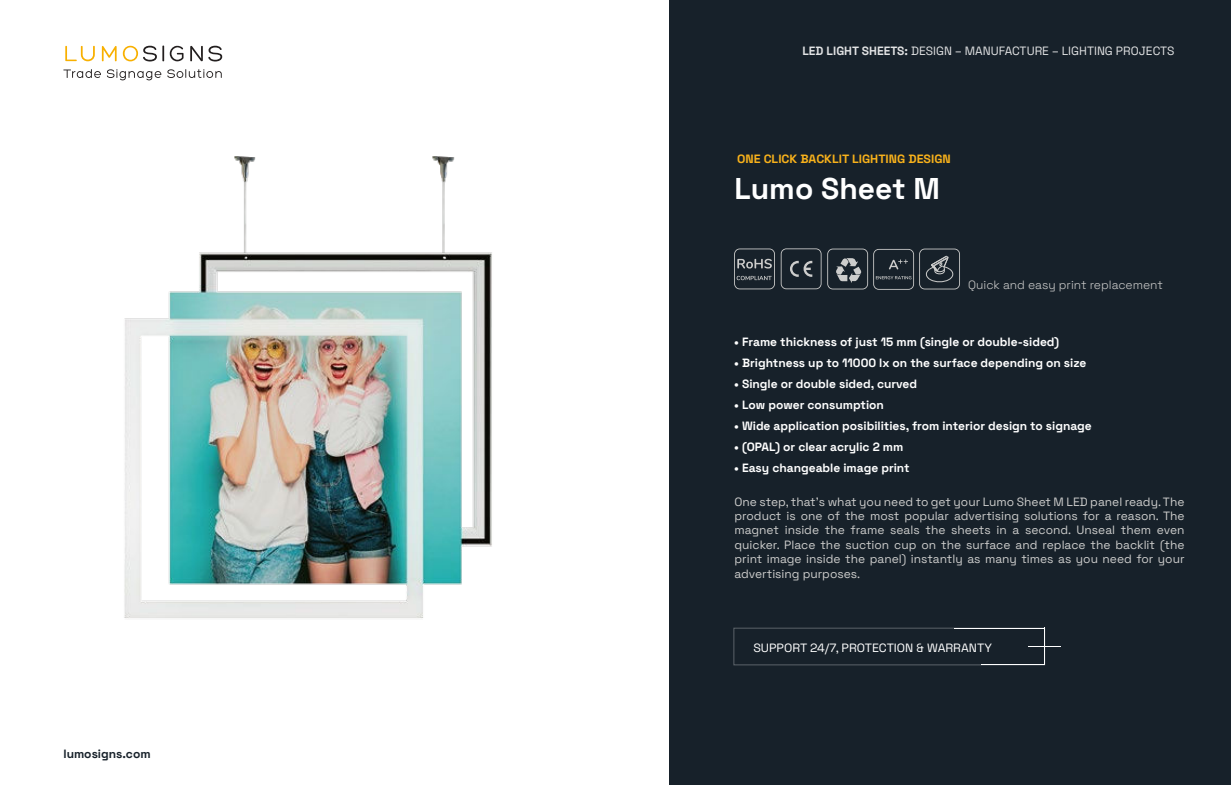
<style>
.page{position:relative;width:1231px;height:785px;background:#fff}
.page>*{position:absolute;margin:0;border:0;box-sizing:border-box;transform-origin:0 0}
.t1{font:700 30px "Space Grotesk";color:#fff}
.t2{font:12px/14.4px "Space Grotesk";color:#cdcdcc;text-align:justify}
.t3{font:700 12px/21px "Space Grotesk";color:#fff}
.t4{font:12px "Space Grotesk";color:#e2e3e4}
.t5{font:12px "Space Grotesk";color:#fff}
.t6{font:700 12px "Space Grotesk";color:#f9b21b}
.t7{font:300 12px "Space Grotesk";color:#cdcdcc}
.t8{font:700 12px "Space Grotesk";color:#17212a}
.s1{font-weight:700}
</style>
<div class="page">
<div style="left:669px;top:0;width:562px;height:784px;background:#17212a"></div>
<svg style="left:734px;top:248px;width:41px;height:41px"></svg>
<hr style="left:981px;top:664px;width:63px;height:1px;background:#fff">
<hr style="left:1044px;top:627px;width:1px;height:38px;background:#fff">
<hr style="left:1028px;top:646px;width:32px;height:1px;background:#fff">
<hr style="left:954px;top:627px;width:90px;height:1px;background:#fff">
<img style="left:234px;top:156px;width:22px;height:76px">
<img style="left:432px;top:156px;width:22px;height:76px">
<img style="left:124px;top:232px;width:368px;height:386px">
<svg style="left:781px;top:248px;width:179px;height:42px"></svg>
<svg style="left:65px;top:46px;width:30px;height:15px"></svg>
<svg style="left:102px;top:46px;width:15px;height:16px"></svg>
<svg style="left:123px;top:45px;width:41px;height:17px"></svg>
<svg style="left:170px;top:46px;width:14px;height:15px"></svg>
<svg style="left:190px;top:46px;width:32px;height:16px"></svg>
<svg style="left:63px;top:69px;width:38px;height:9px"></svg>
<svg style="left:107px;top:69px;width:54px;height:11px"></svg>
<svg style="left:167px;top:69px;width:55px;height:9px"></svg>
<p class="t8" style="left:63px;top:748px;width:89px">lumosigns.com</p>
<p class="t4" style="left:802px;top:45px;width:373px"><span class="s1">LED LIGHT SHEETS:</span> DESIGN – MANUFACTURE – LIGHTING PROJECTS</p>
<p class="t6" style="left:737px;top:154px;width:215px">ONE CLICK BACKLIT LIGHTING DESIGN</p>
<h1 class="t1" style="left:734px;top:174px;width:207px">Lumo Sheet M</h1>
<p class="t7" style="left:968px;top:279px;width:196px">Quick and easy print replacement</p>
<p class="t3" style="left:734px;top:332px;width:359px">ï Frame thickness of just 15 mm (single or double-sided)<br>ï Brightness up to 11000 lx on the surface depending on size ï Single or double sided, curved<br>ï Low power consumption<br>ï Wide application posibilities, from interior design to signage ï (OPAL) or clear acrylic 2 mm<br>ï Easy changeable image print</p>
<p class="t2" style="left:734px;top:495px;width:452px">One step, that’s what you need to get your Lumo Sheet M LED panel ready. The product is one of the most popular advertising solutions for a reason. The magnet inside the frame seals the sheets in a second. Unseal them even quicker. Place the suction cup on the surface and replace the backlit (the print image inside the panel) instantly as many times as you need for your advertising purposes.</p>
<p class="t5" style="left:753px;top:642px;width:240px">SUPPORT 24/7, PROTECTION &amp; WARRANTY</p>
</div>
